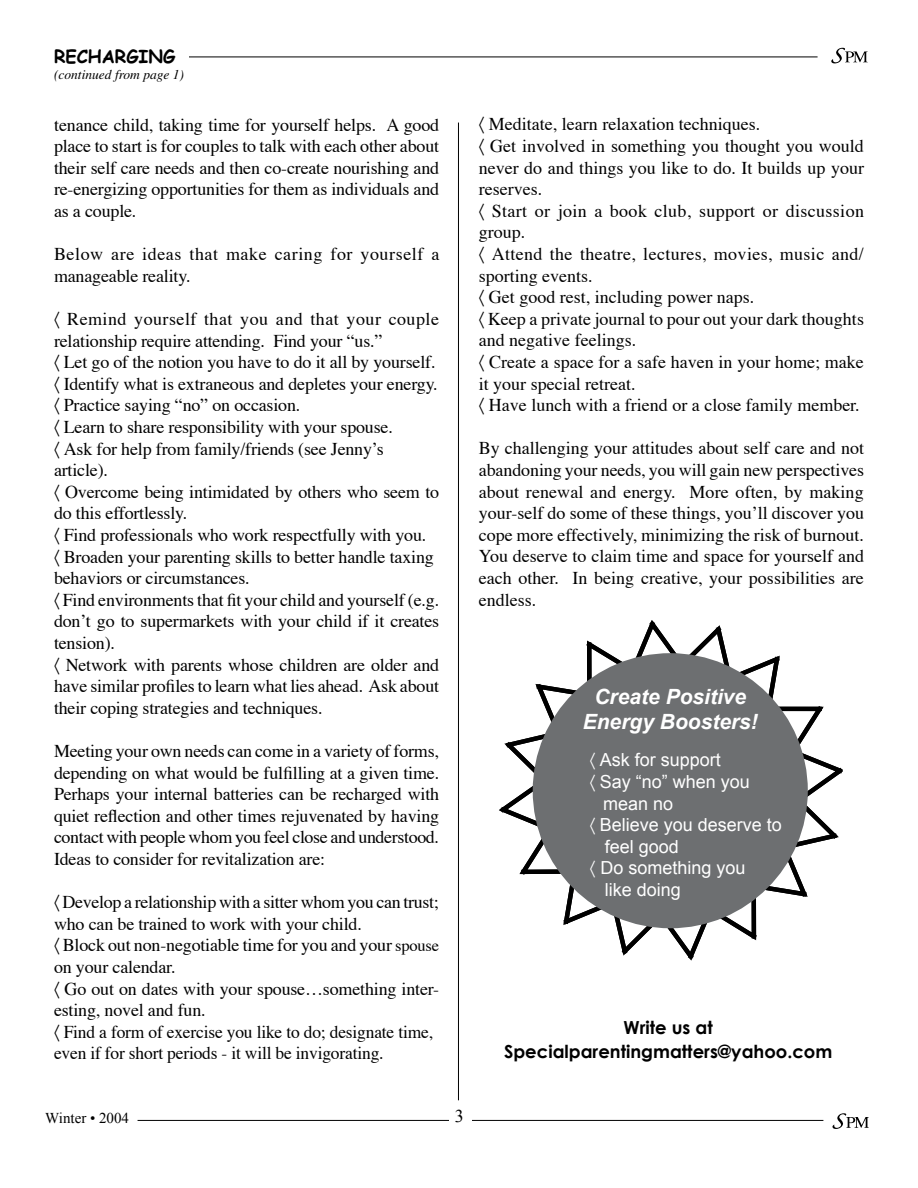
<style>
.page{position:relative;width:918px;height:1188px;background:#fff}
.page>*{position:absolute;margin:0;border:0;box-sizing:border-box;transform-origin:0 0}
.t1{font:italic 700 21px/25.2px "Arial";color:#fff;text-align:center}
.t2{font:18px/21.6px "Times";letter-spacing:-.01em;color:#000;text-align:justify}
.t3{font:18px "Arial";color:#fff}
.t4{font:18px/21.6px "Times";letter-spacing:.03em;color:#000}
.t5{font:700 18px/24px "Century Gothic";color:#000;text-align:center}
.t6{font:700 18px "Comic Sans MS";color:#000}
.t7{font:18px "Times New Roman";color:#000}
.t8{font:15px "Times New Roman";color:#000}
.t9{font:italic 13.5px "Times";color:#000}
.s1{font-size:16.5px}
</style>
<div class="page">
<svg style="left:499px;top:620px;width:344px;height:341px"></svg>
<div style="left:533px;top:653px;width:275px;height:275px;background:#6d6f71;border-radius:50%"></div>
<hr style="left:138px;top:1120px;width:685px;height:1px;background:#000">
<div style="left:449px;top:1113px;width:23px;height:22px;background:#fff"></div>
<hr style="left:189px;top:57px;width:629px;height:1px;background:#000">
<hr style="left:458px;top:123px;width:1px;height:977px;background:#000">
<svg style="left:833px;top:1113px;width:36px;height:16px"></svg>
<svg style="left:831px;top:48px;width:36px;height:15px"></svg>
<p class="t6" style="left:54px;top:43px;width:123px">rEcharging</p>
<p class="t9" style="left:54px;top:68px;width:131px">(continued from page 1)</p>
<p class="t2" style="left:54px;top:115px;width:387px">tenance child, taking time for yourself helps. A good place to start is for couples to talk with each other about their self care needs and then co-create nourishing and re-energizing opportunities for them as individuals and as a couple.</p>
<p class="t4" style="left:54px;top:244px;width:387px">Below are ideas that make caring for yourself a manageable reality.</p>
<p class="t2" style="left:54px;top:309px;width:387px;text-align:left">〈 Remind yourself that you and that your couple relationship require attending. Find your “us.”<br>〈 Let go of the notion you have to do it all by yourself. 〈 Identify what is extraneous and depletes your energy. 〈 Practice saying “no” on occasion.<br>〈 Learn to share responsibility with your spouse.<br>〈 Ask for help from family/friends (see Jenny’s article).<br>〈 Overcome being intimidated by others who seem to do this effortlessly.<br>〈 Find professionals who work respectfully with you.<br>〈 Broaden your parenting skills to better handle taxing behaviors or circumstances.<br>〈 Find environments that fit your child and yourself (e.g. don’t go to supermarkets with your child if it creates tension).<br>〈 Network with parents whose children are older and have similar profiles to learn what lies ahead. Ask about their coping strategies and techniques.</p>
<p class="t2" style="left:54px;top:741px;width:387px">Meeting your own needs can come in a variety of forms, depending on what would be fulfilling at a given time.<br>Perhaps your internal batteries can be recharged with quiet reflection and other times rejuvenated by having contact with people whom you feel close and understood.<br>Ideas to consider for revitalization are:</p>
<p class="t2" style="left:54px;top:892px;width:387px;text-align:left">〈 Develop a relationship with a sitter whom you can trust; who can be trained to work with your child.<br>〈 Block out non-negotiable time for you and your <span class="s1">spouse </span>on your calendar.<br>〈 Go out on dates with your spouse…something inter&shy;esting, novel and fun.<br>〈 Find a form of exercise you like to do; designate time, even if for short periods - it will be invigorating.</p>
<p class="t2" style="left:479px;top:115px;width:387px;text-align:left">〈 Meditate, learn relaxation techniques.<br>〈 Get involved in something you thought you would never do and things you like to do. It builds up your reserves.<br>〈 Start or join a book club, support or discussion group.<br>〈 Attend the theatre, lectures, movies, music and/ sporting events.<br>〈 Get good rest, including power naps.<br>〈 Keep a private journal to pour out your dark thoughts and negative feelings.<br>〈 Create a space for a safe haven in your home; make it your special retreat.<br>〈 Have lunch with a friend or a close family member.</p>
<p class="t2" style="left:479px;top:439px;width:387px">By challenging your attitudes about self care and not abandoning your needs, you will gain new perspectives about renewal and energy. More often, by making your-self do some of these things, you’ll discover you cope more effectively, minimizing the risk of burnout.<br>You deserve to claim time and space for yourself and each other. In being creative, your possibilities are endless.</p>
<p class="t1" style="left:583px;top:685px;width:177px">Create Positive<br>Energy Boosters!</p>
<p class="t3" style="left:590px;top:748px;width:133px">〈 Ask for support</p>
<p class="t3" style="left:590px;top:770px;width:162px">〈 Say “no” when you</p>
<p class="t3" style="left:603px;top:792px;width:72px">mean no</p>
<p class="t3" style="left:590px;top:813px;width:194px">〈 Believe you deserve to</p>
<p class="t3" style="left:605px;top:835px;width:76px">feel good</p>
<p class="t3" style="left:590px;top:856px;width:157px">〈 Do something you</p>
<p class="t3" style="left:605px;top:878px;width:78px">like doing</p>
<p class="t5" style="left:504px;top:1015px;width:330px">Write us at<br>Specialparentingmatters@yahoo.com</p>
<p class="t8" style="left:45px;top:1109px;width:85px">Winter • 2004</p>
<p class="t7" style="left:455px;top:1105px;width:10px">3</p>
</div>
